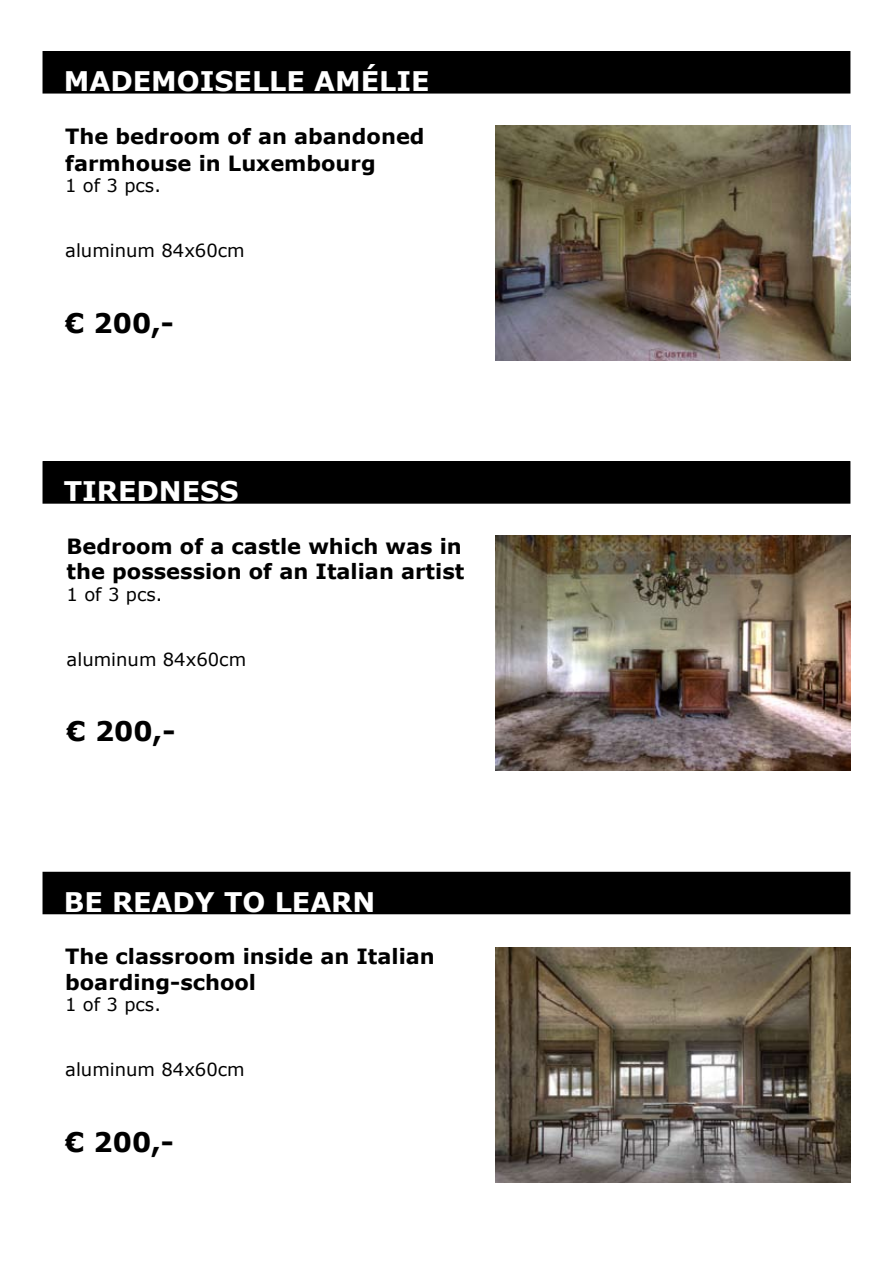
<style>
.page{position:relative;width:893px;height:1263px;background:#fff}
.page>*{position:absolute;margin:0;border:0;box-sizing:border-box;transform-origin:0 0}
.t1{font:700 27px "Verdana";color:#fff}
.t2{font:700 27px "Verdana";color:#000}
.t3{font:700 21px/25.2px "Verdana";color:#000}
.t4{font:18px "Verdana";color:#000}
</style>
<div class="page">
<div style="left:43px;top:52px;width:807px;height:41px;background:#000"></div>
<div style="left:43px;top:51px;width:807px;height:43px;border:2px solid #000"></div>
<img style="left:496px;top:125px;width:354px;height:236px">
<div style="left:43px;top:462px;width:807px;height:41px;background:#000"></div>
<div style="left:43px;top:461px;width:807px;height:43px;border:2px solid #000"></div>
<img style="left:496px;top:536px;width:354px;height:235px">
<div style="left:43px;top:872px;width:807px;height:41px;background:#000"></div>
<div style="left:43px;top:872px;width:807px;height:42px;border:2px solid #000"></div>
<img style="left:496px;top:947px;width:354px;height:235px">
<p class="t1" style="left:64px;top:62px;width:367px">MADEMOISELLE AMÉLIE</p>
<p class="t3" style="left:65px;top:122px;width:361px;line-height:27px">The bedroom of an abandoned farmhouse in Luxembourg</p>
<p class="t4" style="left:65px;top:173px;width:97px">1 of 3 pcs.</p>
<p class="t4" style="left:65px;top:238px;width:181px">aluminum 84x60cm</p>
<p class="t2" style="left:65px;top:304px;width:110px">€ 200,-</p>
<p class="t1" style="left:64px;top:472px;width:176px">TIREDNESS</p>
<p class="t3" style="left:67px;top:533px;width:399px">Bedroom of a castle which was in the possession of an Italian artist</p>
<p class="t4" style="left:67px;top:582px;width:97px">1 of 3 pcs.</p>
<p class="t4" style="left:67px;top:647px;width:181px">aluminum 84x60cm</p>
<p class="t2" style="left:67px;top:712px;width:110px">€ 200,-</p>
<p class="t1" style="left:64px;top:882px;width:313px">BE READY TO LEARN</p>
<p class="t3" style="left:65px;top:944px;width:371px">The classroom inside an Italian boarding-school</p>
<p class="t4" style="left:65px;top:992px;width:97px">1 of 3 pcs.</p>
<p class="t4" style="left:65px;top:1057px;width:181px">aluminum 84x60cm</p>
<p class="t2" style="left:65px;top:1123px;width:110px">€ 200,-</p>
</div>
